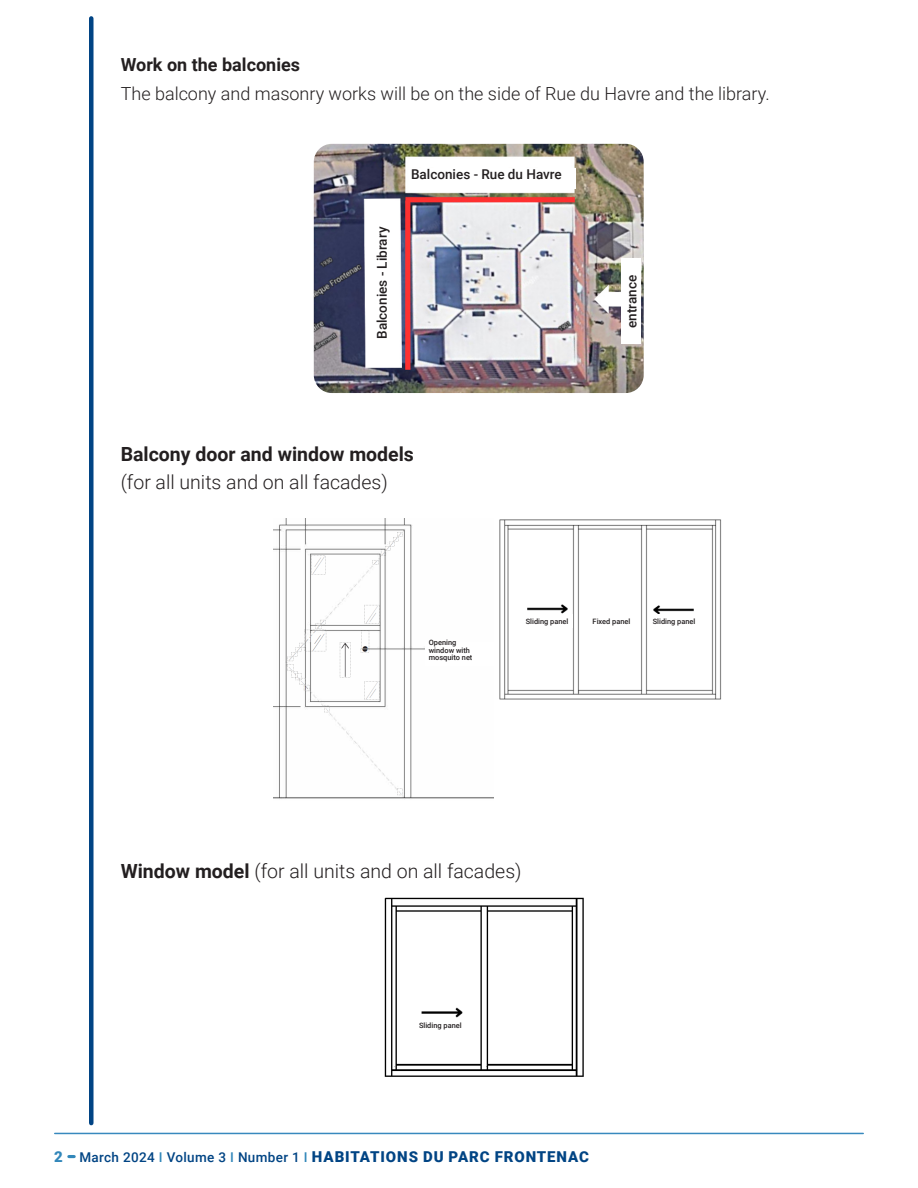
<style>
.page{position:relative;width:918px;height:1188px;background:#fff}
.page>*{position:absolute;margin:0;border:0;box-sizing:border-box;transform-origin:0 0}
.Couvert_intro_gras{font:300 19.5px/28.5px "Roboto";color:#231f20}
.Couvert_intro_gras-2{font:300 18px/28.5px "Roboto";color:#231f20}
.t1{font:900 15px "Roboto";letter-spacing:.06em;color:#014484}
.Couvert_intro_gras-3{font:500 13.5px "Roboto";color:#231f20}
.Couvert_intro_gras-4{font:500 7.35px/7.5px "Roboto";color:#231f20}
.s1{font-weight:700}
.s2{color:#3287ba}
.s3{font-weight:500;font-size:13.5px}
.s4{font-weight:500;font-size:13.5px;color:#3287ba}
</style>
<div class="page">
<div style="left:89px;top:18px;width:5px;height:1105px;background:#014484"></div>
<svg style="left:69px;top:1155px;width:5px;height:3px"></svg>
<hr style="left:55px;top:1133px;width:808px;height:1px;background:#3889be">
<img style="left:314px;top:144px;width:330px;height:249px">
<img style="left:384px;top:897px;width:200px;height:180px">
<img style="left:499px;top:519px;width:223px;height:181px">
<img style="left:405px;top:1005px;width:62px;height:15px">
<img style="left:274px;top:518px;width:219px;height:281px">
<div style="left:512px;top:615px;width:61px;height:13px;background:#fff"></div>
<div style="left:425px;top:643px;width:68px;height:23px;background:#fff"></div>
<div style="left:580px;top:615px;width:58px;height:13px;background:#fff"></div>
<div style="left:649px;top:615px;width:60px;height:13px;background:#fff"></div>
<div style="left:411px;top:168px;width:164px;height:21px;background:#fff"></div>
<div style="left:369px;top:201px;width:26px;height:164px;background:#fff"></div>
<div style="left:622px;top:258px;width:19px;height:86px;background:#fff"></div>
<p class="Couvert_intro_gras-2" style="left:121px;top:50px;width:650px"><span class="s1">Work on the balconies<br></span>The balcony and masonry works will be on the side of Rue du Havre and the library.</p>
<p class="Couvert_intro_gras-3" style="left:373px;top:339px;width:113px;rotate:-90deg">Balconies - Library</p>
<p class="Couvert_intro_gras-3" style="left:411px;top:164px;width:152px">Balconies - Rue du Havre</p>
<p class="Couvert_intro_gras" style="left:121px;top:439px;width:295px"><span class="s1">Balcony door and window models </span>(for all units and on all facades)</p>
<p class="Couvert_intro_gras-3" style="left:622px;top:328px;width:54px;rotate:-90deg">entrance</p>
<p class="Couvert_intro_gras-4" style="left:429px;top:639px;width:45px">Opening window with mosquito net</p>
<p class="Couvert_intro_gras-4" style="left:526px;top:617px;width:44px">Sliding panel</p>
<p class="Couvert_intro_gras-4" style="left:593px;top:617px;width:39px">Fixed panel</p>
<p class="Couvert_intro_gras-4" style="left:653px;top:617px;width:44px">Sliding panel</p>
<p class="Couvert_intro_gras" style="left:121px;top:856px;width:402px"><span class="s1">Window model</span> (for all units and on all facades)</p>
<p class="Couvert_intro_gras-4" style="left:419px;top:1021px;width:44px">Sliding panel</p>
<p class="t1" style="left:54px;top:1146px;width:536px"><span class="s2">2</span> <span class="s3">March 2024</span> <span class="s4">I</span> <span class="s3">Volume 3</span> <span class="s4">I</span> <span class="s3">Number 1</span> <span class="s4">I</span> HABITATIONS DU PARC FRONTENAC</p>
</div>
